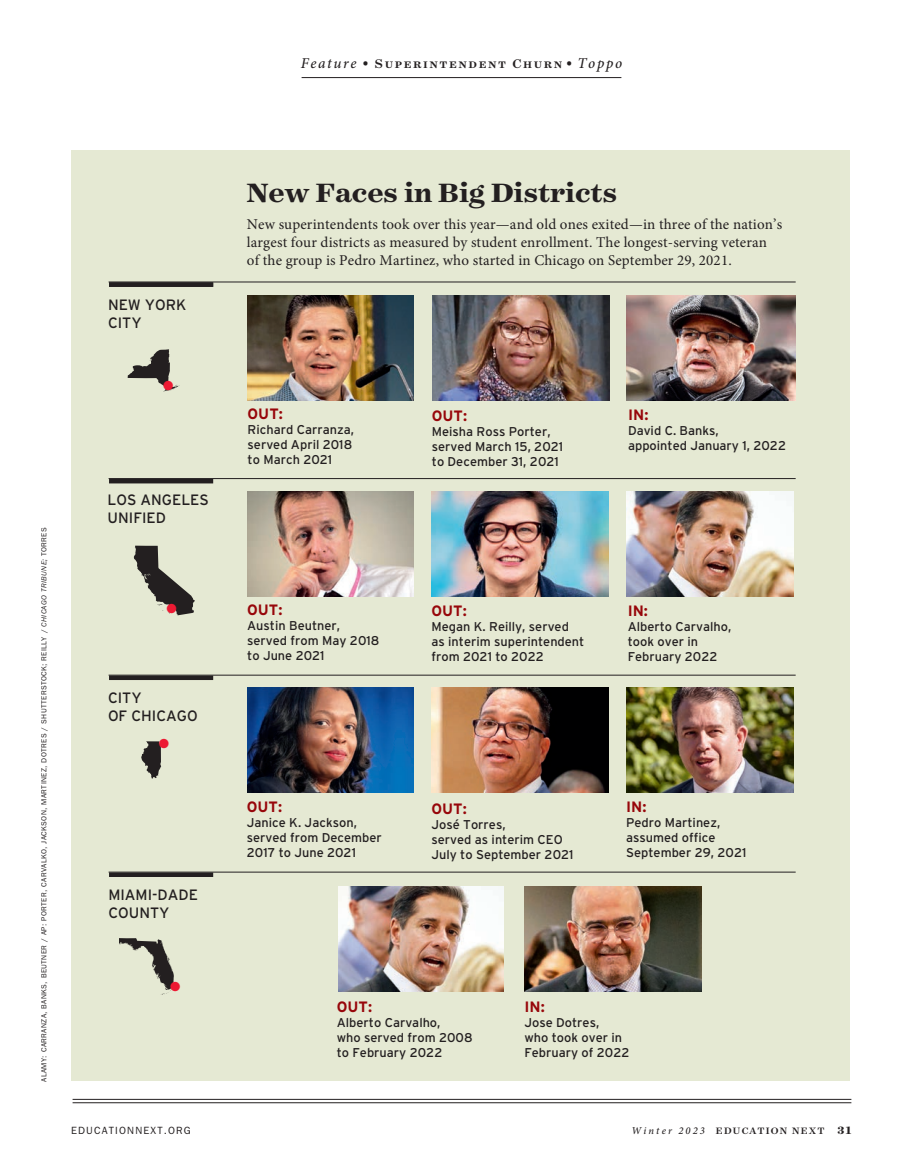
<style>
.page{position:relative;width:905px;height:1175px;background:#fff}
.page>*{position:absolute;margin:0;border:0;box-sizing:border-box;transform-origin:0 0}
.t1{font:700 30px "Surveyor Text";letter-spacing:-.005em;color:#231f20}
.t2{font:15px/18px "Minion Pro";letter-spacing:.01em;color:#231f20}
.t3{font:15px/18px "Interstate";color:#231f20}
.t4{font:700 15px "Interstate";color:#97060a}
.t5{font:500 14.25px "Surveyor Text";letter-spacing:.11em;color:#231f20}
.t6{font:13.05px "Zapf Dingbats ITC";color:#ed1a33}
.t7{font:12.75px/15px "Interstate";color:#231f20}
.t8{font:500 10.5px "Surveyor Text";letter-spacing:.12em;color:#231f20}
.t9{font:10.5px "Franklin Gothic";letter-spacing:.11em;color:#231f20}
.t10{font:7.5px "Franklin Gothic";letter-spacing:.05em;color:#231f20}
.s1{font-family:"Minion Pro";font-style:italic;font-size:15px}
.s2{font-weight:700}
.s3{font-style:italic}
.s4{font-family:"Minion Pro";font-style:italic}
.s5{font-weight:700;font-size:12px}
</style>
<div class="page">
<hr style="left:73px;top:1102px;width:778px;height:1px;background:#231f20">
<hr style="left:73px;top:1099px;width:778px;height:1px;background:#231f20">
<div style="left:72px;top:150px;width:777px;height:930px;background:#e5e9d3"></div>
<hr style="left:109px;top:281px;width:686px;height:1px;background:#231f20">
<div style="left:109px;top:282px;width:104px;height:5px;background:#231f20"></div>
<hr style="left:109px;top:478px;width:686px;height:1px;background:#231f20">
<hr style="left:109px;top:479px;width:104px;height:4px;background:#231f20">
<hr style="left:109px;top:674px;width:686px;height:1px;background:#231f20">
<div style="left:109px;top:675px;width:104px;height:5px;background:#231f20"></div>
<hr style="left:109px;top:871px;width:686px;height:1px;background:#231f20">
<div style="left:109px;top:872px;width:104px;height:5px;background:#231f20"></div>
<img style="left:247px;top:491px;width:166px;height:105px">
<img style="left:432px;top:491px;width:177px;height:105px">
<img style="left:626px;top:491px;width:167px;height:105px">
<svg style="left:134px;top:545px;width:61px;height:70px"></svg>
<img style="left:248px;top:296px;width:166px;height:104px">
<img style="left:432px;top:296px;width:177px;height:104px">
<img style="left:627px;top:296px;width:168px;height:104px">
<svg style="left:128px;top:349px;width:51px;height:43px"></svg>
<img style="left:247px;top:687px;width:166px;height:105px">
<img style="left:432px;top:687px;width:177px;height:105px">
<img style="left:626px;top:687px;width:167px;height:105px">
<svg style="left:141px;top:741px;width:20px;height:37px"></svg>
<svg style="left:120px;top:938px;width:54px;height:57px"></svg>
<img style="left:338px;top:886px;width:165px;height:105px">
<img style="left:525px;top:886px;width:176px;height:105px">
<hr style="left:301px;top:77px;width:320px;height:1px;background:#231f20">
<p class="t5" style="left:301px;top:54px;width:323px"><span class="s1">Feature</span> <span class="s2">•</span> Superintendent Churn <span class="s2">•</span> <span class="s1">Toppo</span></p>
<p class="t10" style="left:40px;top:1082px;width:556px;rotate:-90deg">ALAMY: CARRANZA, BANKS, BEUTNER / AP: PORTER, CARVALKO, JACKSON, MARTINEZ, DOTRES / SHUTTERSTOCK; REILLY / <span class="s3">CHICAGO TRIBUNE;</span> TORRES</p>
<p class="t3" style="left:108px;top:295px;width:80px">NEW YORK<br>CITY</p>
<p class="t6" style="left:163px;top:379px;width:12px">●</p>
<p class="t3" style="left:108px;top:491px;width:103px">LOS ANGELES<br>UNIFIED</p>
<p class="t6" style="left:166px;top:602px;width:12px">●</p>
<p class="t3" style="left:108px;top:689px;width:91px">CITY<br>OF CHICAGO</p>
<p class="t6" style="left:159px;top:737px;width:12px">●</p>
<p class="t3" style="left:108px;top:885px;width:91px">MIAMI-DADE<br>COUNTY</p>
<p class="t6" style="left:170px;top:980px;width:12px">●</p>
<h1 class="t1" style="left:247px;top:173px;width:372px">New Faces in Big Districts</h1>
<p class="t2" style="left:247px;top:215px;width:536px">New superintendents took over this year—and old ones exited—in three of the nation’s largest four districts as measured by student enrollment. The longest-serving veteran of the group is Pedro Martinez, who started in Chicago on September 29, 2021.</p>
<p class="t4" style="left:247px;top:405px;width:37px">OUT:</p>
<p class="t7" style="left:247px;top:422px;width:108px">Richard Carranza, served April 2018 to March 2021</p>
<p class="t4" style="left:432px;top:407px;width:37px">OUT:</p>
<p class="t7" style="left:432px;top:424px;width:133px">Meisha Ross Porter, served March 15, 2021 to December 31, 2021</p>
<p class="t4" style="left:628px;top:406px;width:22px">IN:</p>
<p class="t7" style="left:628px;top:422px;width:159px">David C. Banks,<br>appointed January 1, 2022</p>
<p class="t4" style="left:247px;top:601px;width:37px">OUT:</p>
<p class="t7" style="left:247px;top:618px;width:134px">Austin Beutner, served from May 2018 to June 2021</p>
<p class="t4" style="left:431px;top:602px;width:37px">OUT:</p>
<p class="t7" style="left:431px;top:619px;width:154px">Megan K. Reilly, served as interim superintendent from 2021 to 2022</p>
<p class="t4" style="left:627px;top:602px;width:22px">IN:</p>
<p class="t7" style="left:627px;top:618px;width:105px">Alberto Carvalho, took over in<br>February 2022</p>
<p class="t4" style="left:247px;top:798px;width:37px">OUT:</p>
<p class="t7" style="left:247px;top:814px;width:137px">Janice K. Jackson, served from December<br>2017 to June 2021</p>
<p class="t4" style="left:431px;top:800px;width:37px">OUT:</p>
<p class="t7" style="left:431px;top:816px;width:144px">José Torres,<br>served as interim CEO<br>July to September 2021</p>
<p class="t4" style="left:626px;top:798px;width:22px">IN:</p>
<p class="t7" style="left:626px;top:815px;width:122px">Pedro Martinez, assumed office<br>September 29, 2021</p>
<p class="t4" style="left:337px;top:998px;width:37px">OUT:</p>
<p class="t7" style="left:337px;top:1014px;width:137px">Alberto Carvalho,<br>who served from 2008 to February 2022</p>
<p class="t4" style="left:524px;top:998px;width:22px">IN:</p>
<p class="t7" style="left:524px;top:1014px;width:107px">Jose Dotres,<br>who took over in<br>February of 2022</p>
<p class="t9" style="left:71px;top:1124px;width:121px">EDUCATIONNEXT.ORG</p>
<p class="t8" style="left:631px;top:1124px;width:221px"><span class="s4">Winter 2023</span> EDUCATION NEXT <span class="s5">31</span></p>
</div>
